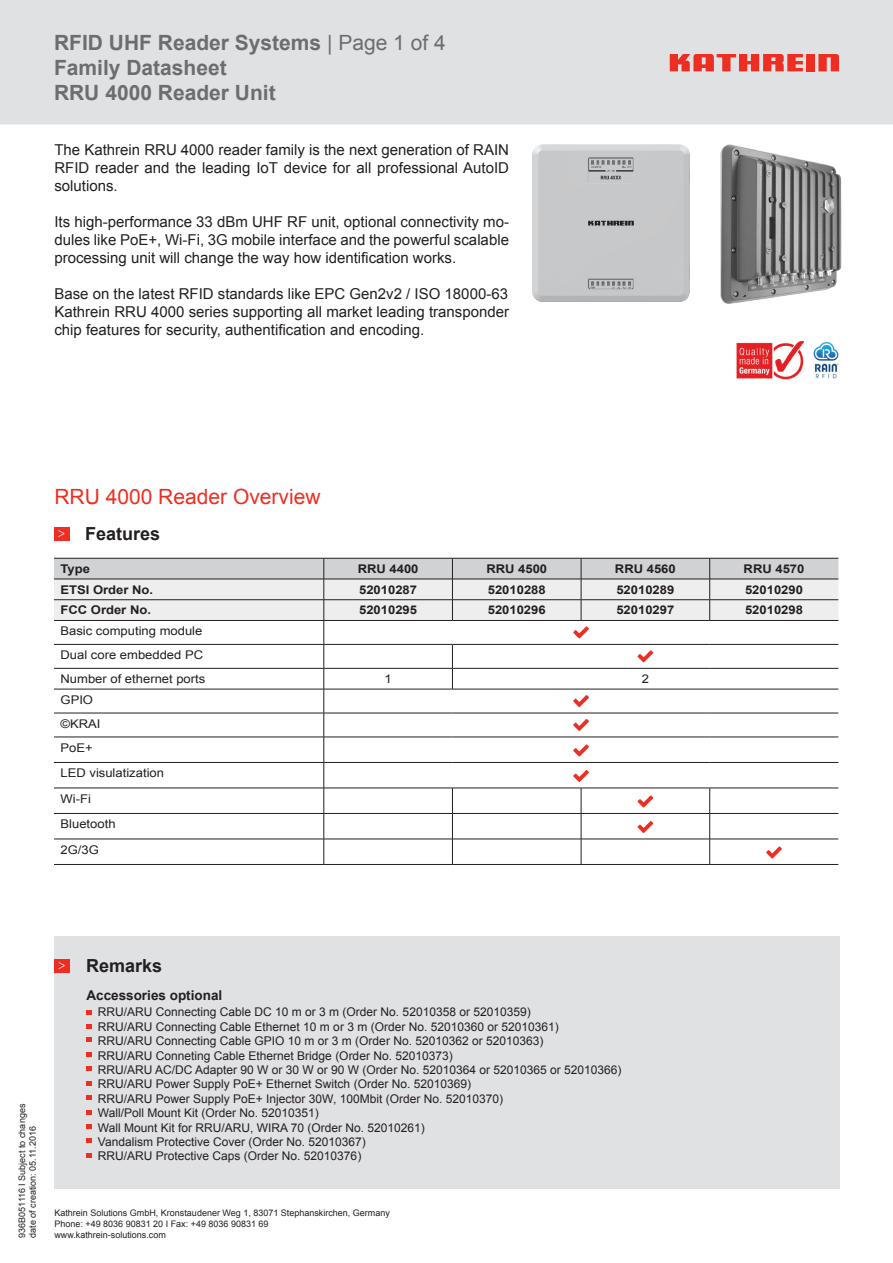
<style>
.page{position:relative;width:893px;height:1263px;background:#fff}
.page>*{position:absolute;margin:0;border:0;box-sizing:border-box;transform-origin:0 0}
.t1{font:700 21px/25.2px "Arial";color:#6c6d70}
.t2{font:21px "Arial";color:#ee2e22}
.t3{font:700 18px "Arial";color:#231f20}
.t4{font:15px/18px "Arial";color:#231f20;text-align:justify}
.t5{font:700 13.5px "Arial";color:#231f20}
.t6{font:12px/14.4px "Arial";color:#231f20}
.t7{font:700 12px "Arial";color:#231f20;scale:1.09 1}
.t8{font:12px/24px "Arial";color:#231f20;scale:1.09 1}
.t9{font:9px/10.8px "Arial";color:#231f20}
.s1{font-weight:400}
</style>
<div class="page">
<div style="left:0;top:0;width:893px;height:125px;background:#e0e1e3"></div>
<div style="left:806px;top:54px;width:9px;height:17px;background:#ee2e22"></div>
<svg style="left:818px;top:54px;width:21px;height:17px"></svg>
<svg style="left:670px;top:54px;width:133px;height:17px;background:#e9635c"></svg>
<div style="left:54px;top:527px;width:15px;height:13px;background:#ee2e22"></div>
<div style="left:54px;top:936px;width:785px;height:252px;background:#e0e1e3"></div>
<svg style="left:86px;top:1010px;width:6px;height:5px"></svg>
<svg style="left:86px;top:1037px;width:6px;height:5px"></svg>
<svg style="left:86px;top:1052px;width:6px;height:5px"></svg>
<svg style="left:86px;top:1067px;width:6px;height:4px"></svg>
<svg style="left:87px;top:1081px;width:5px;height:5px"></svg>
<svg style="left:87px;top:1024px;width:5px;height:5px"></svg>
<svg style="left:86px;top:1110px;width:6px;height:4px"></svg>
<svg style="left:86px;top:1095px;width:6px;height:5px"></svg>
<svg style="left:87px;top:1124px;width:5px;height:5px"></svg>
<svg style="left:87px;top:1139px;width:5px;height:4px"></svg>
<svg style="left:86px;top:1153px;width:6px;height:4px"></svg>
<div style="left:54px;top:959px;width:16px;height:13px;background:#ee2e22"></div>
<img style="left:532px;top:144px;width:158px;height:158px">
<img style="left:720px;top:144px;width:122px;height:159px">
<hr style="left:54px;top:864px;width:270px;height:1px;background:#231f20">
<hr style="left:324px;top:864px;width:128px;height:1px;background:#231f20">
<hr style="left:452px;top:864px;width:129px;height:1px;background:#231f20">
<hr style="left:581px;top:864px;width:129px;height:1px;background:#231f20">
<hr style="left:710px;top:864px;width:128px;height:1px;background:#231f20">
<svg style="left:54px;top:558px;width:784px;height:306px"></svg>
<img style="left:736px;top:341px;width:67px;height:38px">
<img style="left:813px;top:341px;width:26px;height:38px">
<h1 class="t1" style="left:54px;top:30px;width:393px">RFID UHF Reader Systems <span class="s1">| Page 1 of 4<br></span>Family Datasheet<br>RRU 4000 Reader Unit</h1>
<p class="t4" style="left:54px;top:141px;width:456px">The Kathrein RRU 4000 reader family is the next generation of RAIN RFID reader and the leading IoT device for all professional AutoID solutions.</p>
<p class="t4" style="left:54px;top:213px;width:456px">Its high-performance 33 dBm UHF RF unit, optional connectivity mo&shy;dules like PoE+, Wi-Fi, 3G mobile interface and the powerful scalable processing unit will change the way how identification works.</p>
<p class="t4" style="left:54px;top:285px;width:456px">Base on the latest RFID standards like EPC Gen2v2 / ISO 18000-63<br>Kathrein RRU 4000 series supporting all market leading transponder chip features for security, authentification and encoding.</p>
<h1 class="t2" style="left:54px;top:482px;width:268px">RRU 4000 Reader Overview</h1>
<h2 class="t3" style="left:58px;top:521px;width:104px"><sup>&gt;</sup> Features</h2>
<p class="t7" style="left:61px;top:560px;width:29px">Type</p>
<p class="t7" style="left:358px;top:560px;width:57px">RRU 4400</p>
<p class="t7" style="left:486px;top:560px;width:57px">RRU 4500</p>
<p class="t7" style="left:615px;top:560px;width:57px">RRU 4560</p>
<p class="t7" style="left:744px;top:560px;width:57px">RRU 4570</p>
<p class="t7" style="left:61px;top:581px;width:87px">ETSI Order No.</p>
<p class="t7" style="left:359px;top:581px;width:55px">52010287</p>
<p class="t7" style="left:488px;top:581px;width:55px">52010288</p>
<p class="t7" style="left:616px;top:581px;width:55px">52010289</p>
<p class="t7" style="left:745px;top:581px;width:55px">52010290</p>
<p class="t7" style="left:60px;top:602px;width:85px">FCC Order No.</p>
<p class="t7" style="left:359px;top:602px;width:55px">52010295</p>
<p class="t7" style="left:488px;top:602px;width:55px">52010296</p>
<p class="t7" style="left:616px;top:602px;width:55px">52010297</p>
<p class="t7" style="left:745px;top:602px;width:55px">52010298</p>
<p class="t8" style="left:60px;top:619px;width:134px">Basic computing module<br>Dual core embedded PC<br>Number of ethernet ports</p>
<p class="t8" style="left:384px;top:667px;width:8px">1</p>
<p class="t8" style="left:642px;top:667px;width:8px">2</p>
<p class="t8" style="left:61px;top:687px;width:38px">GPIO ©KRAI<br>PoE+</p>
<p class="t8" style="left:61px;top:760px;width:97px;line-height:25.5px">LED visulatization<br>Wi-Fi<br>Bluetooth<br>2G/3G</p>
<p class="t9" style="left:16px;top:1238px;width:135px;rotate:-90deg">936B051116 I Subject to changes date of creation: 05.11.2016</p>
<h2 class="t3" style="left:58px;top:953px;width:105px"><sup>&gt;</sup> Remarks</h2>
<p class="t5" style="left:86px;top:986px;width:137px">Accessories optional</p>
<p class="t6" style="left:98px;top:1005px;width:525px">RRU/ARU Connecting Cable DC 10 m or 3 m (Order No. 52010358 or 52010359)<br>RRU/ARU Connecting Cable Ethernet 10 m or 3 m (Order No. 52010360 or 52010361)<br>RRU/ARU Connecting Cable GPIO 10 m or 3 m (Order No. 52010362 or 52010363)<br>RRU/ARU Conneting Cable Ethernet Bridge (Order No. 52010373)<br>RRU/ARU AC/DC Adapter 90 W or 30 W or 90 W (Order No. 52010364 or 52010365 or 52010366)<br>RRU/ARU Power Supply PoE+ Ethernet Switch (Order No. 52010369)<br>RRU/ARU Power Supply PoE+ Injector 30W, 100Mbit (Order No. 52010370)<br>Wall/Poll Mount Kit (Order No. 52010351)<br>Wall Mount Kit for RRU/ARU, WIRA 70 (Order No. 52010261)<br>Vandalism Protective Cover (Order No. 52010367)<br>RRU/ARU Protective Caps (Order No. 52010376)</p>
<p class="t9" style="left:54px;top:1208px;width:337px">Kathrein Solutions GmbH, Kronstaudener Weg 1, 83071 Stephanskirchen, Germany<br>Phone: +49 8036 90831 20 I Fax: +49 8036 90831 69</p>
<p class="t9" style="left:54px;top:1229px;width:113px">www.kathrein-solutions.com</p>
</div>
